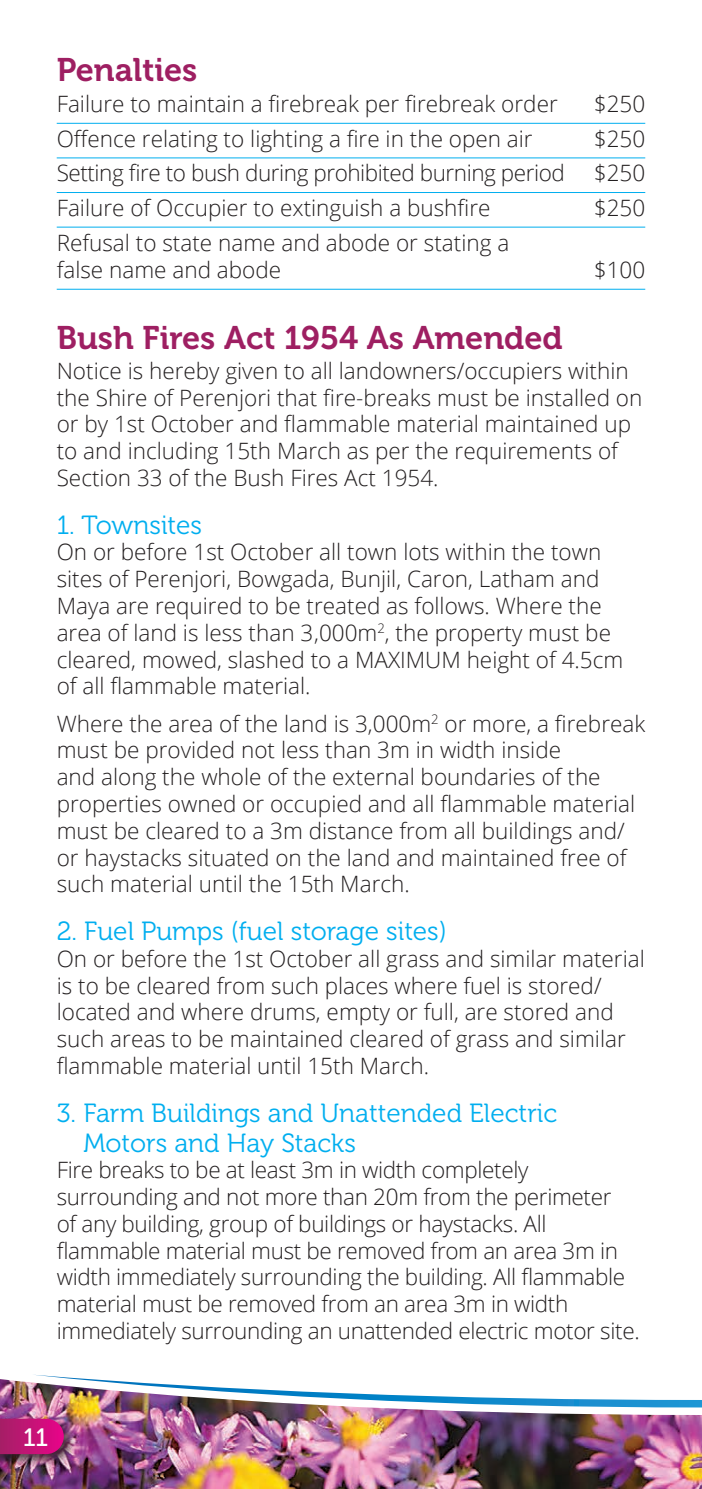
<style>
.page{position:relative;width:702px;height:1489px;background:#fff}
.page>*{position:absolute;margin:0;border:0;box-sizing:border-box;transform-origin:0 0}
.t1{font:32.5px "Museo 700";color:#9e1f62}
.t2{font:26.25px/30px "Museo 300";color:#00aeef}
.t3{font:25px "Museo 500";color:#fff}
.t4{font:300 22.5px/26.8px "Open Sans";color:#231f20}
.t5{font:300 22.5px "Open Sans";letter-spacing:-.02em;color:#231f20}
</style>
<div class="page">
<hr style="left:57px;top:123px;width:588px;height:1px;background:#00aeef">
<hr style="left:57px;top:157px;width:588px;height:1px;background:#00aeef">
<hr style="left:57px;top:192px;width:588px;height:1px;background:#00aeef">
<hr style="left:57px;top:227px;width:588px;height:1px;background:#00aeef">
<hr style="left:57px;top:289px;width:588px;height:1px;background:#00aeef">
<img style="left:0;top:1379px;width:702px;height:109px">
<div style="left:0;top:1415px;width:76px;height:51px;background:#231f20;opacity:.75"></div>
<svg style="left:0;top:1418px;width:64px;height:35px;background:#bf1676"></svg>
<img style="left:32px;top:1374px;width:670px;height:33px">
<h2 class="t1" style="left:57px;top:52px;width:142px">Penalties</h2>
<p class="t4" style="left:57px;top:90px;width:502px">Failure to maintain a firebreak per firebreak order</p>
<p class="t4" style="left:594px;top:90px;width:53px">$250</p>
<p class="t4" style="left:57px;top:125px;width:477px">Offence relating to lighting a fire in the open air</p>
<p class="t4" style="left:594px;top:125px;width:53px">$250</p>
<p class="t5" style="left:57px;top:158px;width:509px">Setting fire to bush during prohibited burning period</p>
<p class="t4" style="left:593px;top:159px;width:53px">$250</p>
<p class="t4" style="left:57px;top:194px;width:435px">Failure of Occupier to extinguish a bushfire</p>
<p class="t4" style="left:594px;top:194px;width:53px">$250</p>
<p class="t4" style="left:57px;top:228px;width:454px;line-height:27.5px">Refusal to state name and abode or stating a false name and abode</p>
<p class="t4" style="left:594px;top:256px;width:53px">$100</p>
<h2 class="t1" style="left:57px;top:319px;width:507px">Bush Fires Act 1954 As Amended</h2>
<p class="t4" style="left:57px;top:357px;width:587px">Notice is hereby given to all landowners/occupiers within the Shire of Perenjori that fire-breaks must be installed on or by 1st October and flammable material maintained up to and including 15th March as per the requirements of Section 33 of the Bush Fires Act 1954.</p>
<h3 class="t2" style="left:57px;top:510px;width:147px">1. Townsites</h3>
<p class="t4" style="left:57px;top:538px;width:568px">On or before 1st October all town lots within the town sites of Perenjori, Bowgada, Bunjil, Caron, Latham and Maya are required to be treated as follows. Where the area of land is less than 3,000m<sup>2</sup>, the property must be cleared, mowed, slashed to a MAXIMUM height of 4.5cm of all flammable material.</p>
<p class="t4" style="left:57px;top:709px;width:590px">Where the area of the land is 3,000m<sup>2</sup> or more, a firebreak must be provided not less than 3m in width inside<br>and along the whole of the external boundaries of the properties owned or occupied and all flammable material must be cleared to a 3m distance from all buildings and/ or haystacks situated on the land and maintained free of such material until the 15th March.</p>
<h3 class="t2" style="left:57px;top:916px;width:392px">2. Fuel Pumps (fuel storage sites)</h3>
<p class="t4" style="left:57px;top:944px;width:589px">On or before the 1st October all grass and similar material is to be cleared from such places where fuel is stored/ located and where drums, empty or full, are stored and such areas to be maintained cleared of grass and similar flammable material until 15th March.</p>
<h3 class="t2" style="left:83px;top:1097px;width:475px;text-indent:-27px">3. Farm Buildings and Unattended Electric<br>Motors and Hay Stacks</h3>
<p class="t4" style="left:57px;top:1156px;width:584px">Fire breaks to be at least 3m in width completely surrounding and not more than 20m from the perimeter<br>of any building, group of buildings or haystacks. All flammable material must be removed from an area 3m in width immediately surrounding the building. All flammable material must be removed from an area 3m in width immediately surrounding an unattended electric motor site.</p>
<p class="t3" style="left:23px;top:1423px;width:27px">11</p>
</div>
